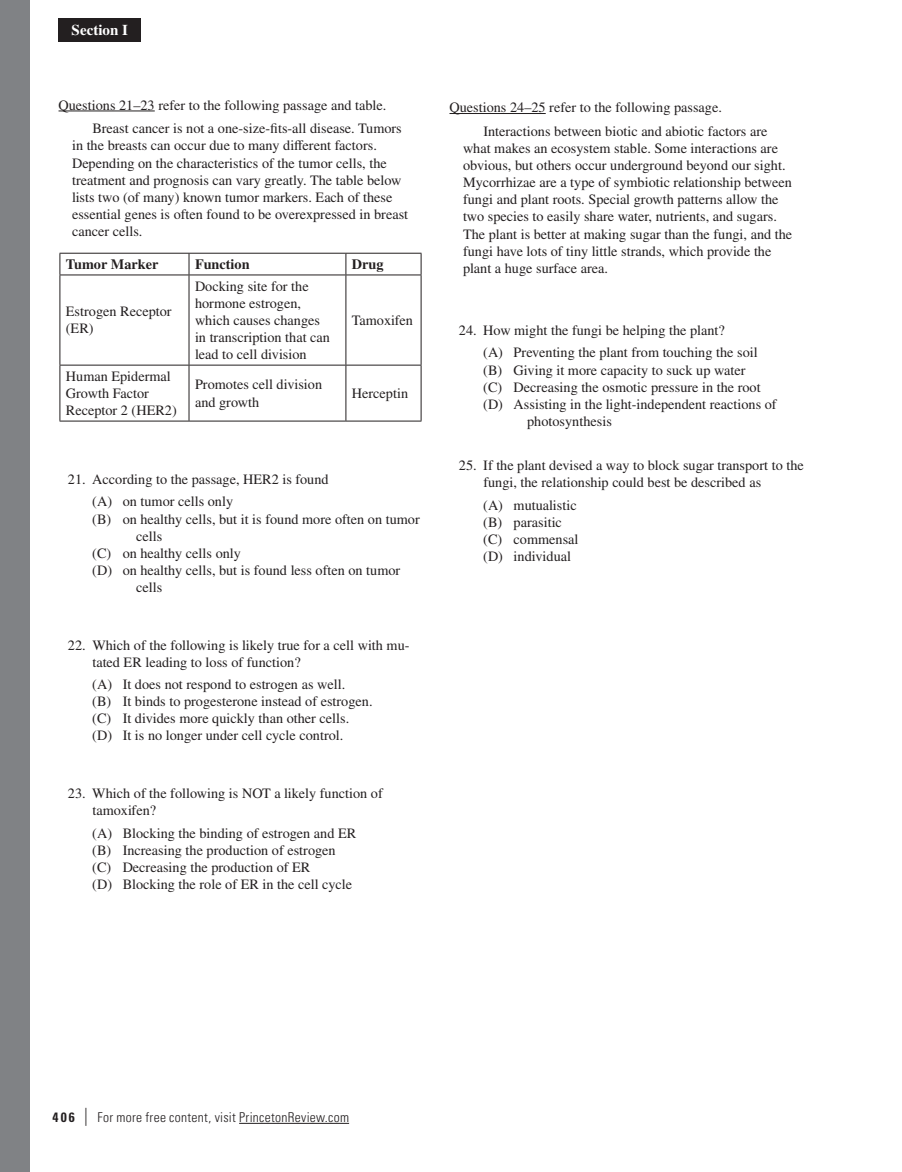
<style>
.page{position:relative;width:902px;height:1172px;background:#fff}
.page>*{position:absolute;margin:0;border:0;box-sizing:border-box;transform-origin:0 0}
.t1{font:700 15px "Times LT Pro";color:#fff}
.Passage{font:14.25px/17.1px "Times LT Pro";color:#231f20}
.Answer{font:14.25px/17.1px "Times LT Pro";color:#231f20}
.Question{font:14.25px/17.1px "Times LT Pro";color:#231f20}
.Directions{font:14.25px "Times LT Pro";color:#231f20}
.t2{font:700 14.25px "Times LT Pro";color:#231f20}
.t3{font:300 condensed 13.5px "Univers LT Pro";letter-spacing:.025em;color:#231f20}
.s1{font-weight:700}
.s2{font-weight:400;font-size:18px}
</style>
<div class="page">
<hr style="left:239px;top:1123px;width:110px;height:1px;background:#231f20">
<div style="left:0;top:0;width:30px;height:1172px;background:#808285"></div>
<div style="left:58px;top:18px;width:83px;height:23px;background:#231f20"></div>
<hr style="left:58px;top:111px;width:97px;height:1px;background:#231f20">
<svg style="left:60px;top:254px;width:1px;height:20px"></svg>
<hr style="left:60px;top:253px;width:129px;height:1px;background:#231f20">
<hr style="left:189px;top:253px;width:157px;height:1px;background:#231f20">
<hr style="left:346px;top:253px;width:75px;height:1px;background:#231f20">
<svg style="left:189px;top:253px;width:1px;height:21px"></svg>
<svg style="left:345px;top:253px;width:1px;height:21px"></svg>
<svg style="left:420px;top:253px;width:1px;height:21px"></svg>
<hr style="left:60px;top:275px;width:1px;height:90px;background:#231f20">
<hr style="left:60px;top:274px;width:129px;height:1px;background:#231f20">
<hr style="left:189px;top:274px;width:157px;height:1px;background:#231f20">
<hr style="left:346px;top:274px;width:75px;height:1px;background:#231f20">
<hr style="left:189px;top:275px;width:1px;height:90px;background:#231f20">
<hr style="left:345px;top:275px;width:1px;height:90px;background:#231f20">
<hr style="left:420px;top:275px;width:1px;height:90px;background:#231f20">
<hr style="left:60px;top:365px;width:1px;height:56px;background:#231f20">
<hr style="left:60px;top:365px;width:129px;height:1px;background:#231f20">
<hr style="left:189px;top:365px;width:157px;height:1px;background:#231f20">
<hr style="left:346px;top:365px;width:75px;height:1px;background:#231f20">
<hr style="left:189px;top:365px;width:1px;height:56px;background:#231f20">
<hr style="left:345px;top:365px;width:1px;height:56px;background:#231f20">
<hr style="left:420px;top:365px;width:1px;height:56px;background:#231f20">
<hr style="left:60px;top:421px;width:129px;height:1px;background:#231f20">
<hr style="left:189px;top:421px;width:157px;height:1px;background:#231f20">
<hr style="left:346px;top:421px;width:75px;height:1px;background:#231f20">
<hr style="left:449px;top:113px;width:96px;height:1px;background:#231f20">
<p class="t1" style="left:72px;top:21px;width:58px">Section I</p>
<p class="Directions" style="left:58px;top:96px;width:329px">Questions 21–23 refer to the following passage and table.</p>
<p class="Passage" style="left:72px;top:120px;width:338px;text-indent:20px">Breast cancer is not a one-size-fits-all disease. Tumors in the breasts can occur due to many different factors.<br>Depending on the characteristics of the tumor cells, the treatment and prognosis can vary greatly. The table below lists two (of many) known tumor markers. Each of these essential genes is often found to be overexpressed in breast cancer cells.</p>
<p class="t2" style="left:66px;top:255px;width:94px">Tumor Marker</p>
<p class="t2" style="left:195px;top:255px;width:56px">Function</p>
<p class="t2" style="left:352px;top:255px;width:33px">Drug</p>
<p class="Passage" style="left:66px;top:303px;width:107px">Estrogen Receptor (ER)</p>
<p class="Passage" style="left:195px;top:277px;width:136px">Docking site for the hormone estrogen, which causes changes in transcription that can lead to cell division</p>
<p class="Passage" style="left:352px;top:311px;width:63px">Tamoxifen</p>
<p class="Passage" style="left:66px;top:367px;width:112px">Human Epidermal<br>Growth Factor<br>Receptor 2 (HER2)</p>
<p class="Passage" style="left:195px;top:376px;width:129px">Promotes cell division and growth</p>
<p class="Passage" style="left:352px;top:384px;width:58px">Herceptin</p>
<p class="Question" style="left:68px;top:470px;width:262px">21. According to the passage, HER2 is found</p>
<p class="Answer" style="left:92px;top:493px;width:142px">(A) on tumor cells only</p>
<p class="Answer" style="left:136px;top:510px;width:285px;text-indent:-44px">(B) on healthy cells, but it is found more often on tumor cells</p>
<p class="Answer" style="left:92px;top:544px;width:150px">(C) on healthy cells only</p>
<p class="Answer" style="left:136px;top:561px;width:266px;text-indent:-44px">(D) on healthy cells, but is found less often on tumor cells</p>
<p class="Question" style="left:92px;top:636px;width:319px;text-indent:-24px">22. Which of the following is likely true for a cell with mu&shy;tated ER leading to loss of function?</p>
<p class="Answer" style="left:92px;top:675px;width:254px">(A) It does not respond to estrogen as well.</p>
<p class="Answer" style="left:92px;top:692px;width:282px">(B) It binds to progesterone instead of estrogen.</p>
<p class="Answer" style="left:92px;top:710px;width:258px">(C) It divides more quickly than other cells.</p>
<p class="Answer" style="left:92px;top:727px;width:252px">(D) It is no longer under cell cycle control.</p>
<p class="Question" style="left:92px;top:784px;width:292px;text-indent:-24px">23. Which of the following is NOT a likely function of tamoxifen?</p>
<p class="Answer" style="left:92px;top:824px;width:265px">(A) Blocking the binding of estrogen and ER</p>
<p class="Answer" style="left:92px;top:841px;width:245px">(B) Increasing the production of estrogen</p>
<p class="Answer" style="left:92px;top:858px;width:219px">(C) Decreasing the production of ER</p>
<p class="Answer" style="left:92px;top:875px;width:261px">(D) Blocking the role of ER in the cell cycle</p>
<p class="Directions" style="left:449px;top:99px;width:274px">Questions 24–25 refer to the following passage.</p>
<p class="Passage" style="left:463px;top:122px;width:331px;text-indent:20px">Interactions between biotic and abiotic factors are what makes an ecosystem stable. Some interactions are obvious, but others occur underground beyond our sight.<br>Mycorrhizae are a type of symbiotic relationship between fungi and plant roots. Special growth patterns allow the two species to easily share water, nutrients, and sugars.<br>The plant is better at making sugar than the fungi, and the fungi have lots of tiny little strands, which provide the plant a huge surface area.</p>
<p class="Question" style="left:459px;top:321px;width:267px">24. How might the fungi be helping the plant?</p>
<p class="Answer" style="left:483px;top:344px;width:276px">(A) Preventing the plant from touching the soil</p>
<p class="Answer" style="left:483px;top:361px;width:264px">(B) Giving it more capacity to suck up water</p>
<p class="Answer" style="left:483px;top:378px;width:279px">(C) Decreasing the osmotic pressure in the root</p>
<p class="Answer" style="left:527px;top:395px;width:251px;text-indent:-44px">(D) Assisting in the light-independent reactions of photosynthesis</p>
<p class="Question" style="left:483px;top:456px;width:322px;text-indent:-24px">25. If the plant devised a way to block sugar transport to the fungi, the relationship could best be described as</p>
<p class="Answer" style="left:483px;top:496px;width:95px">(A) mutualistic</p>
<p class="Answer" style="left:483px;top:513px;width:80px">(B) parasitic</p>
<p class="Answer" style="left:483px;top:530px;width:97px">(C) commensal</p>
<p class="Answer" style="left:483px;top:547px;width:89px">(D) individual</p>
<p class="t3" style="left:52px;top:1108px;width:298px"><span class="s1">406</span> <span class="s2">|</span> For more free content, visit PrincetonReview.com</p>
</div>
